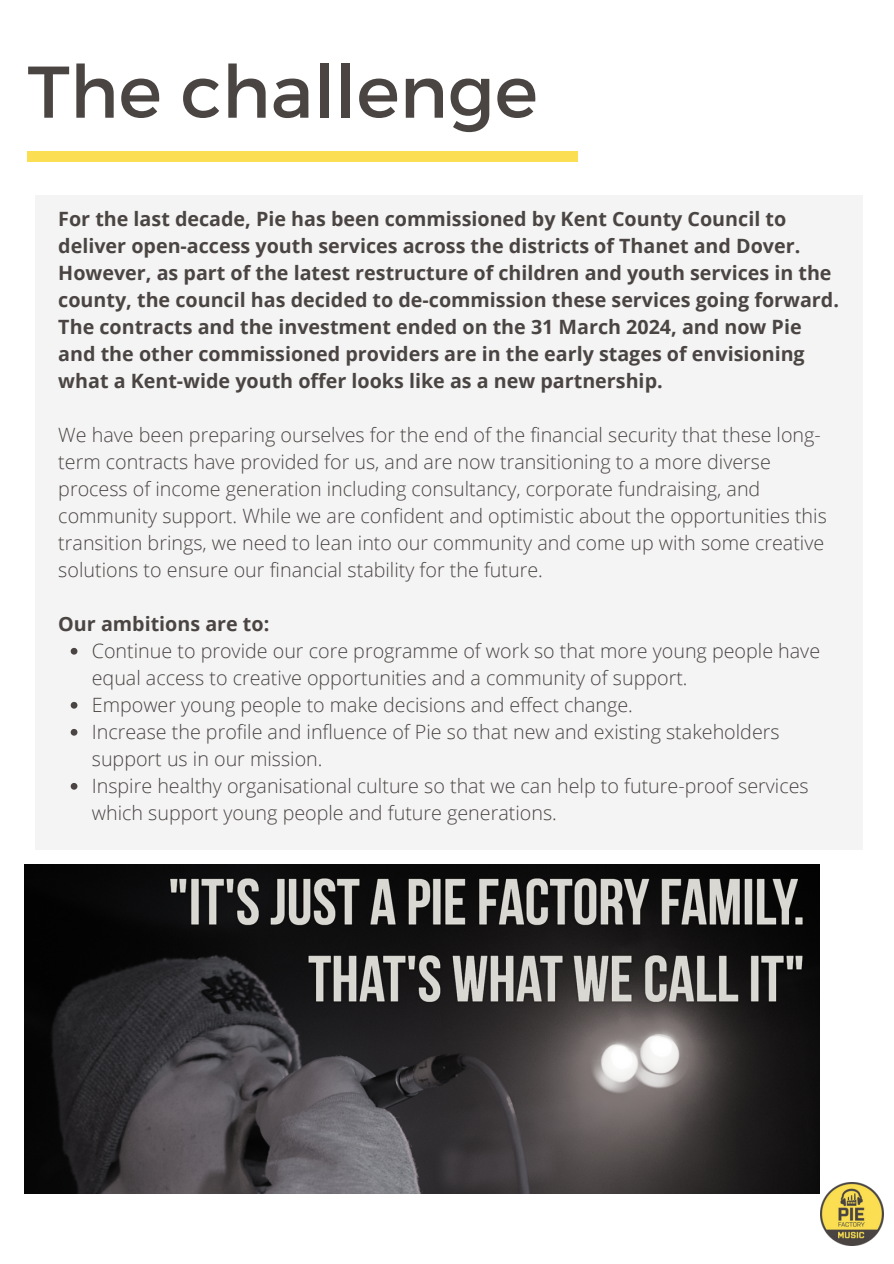
<style>
.page{position:relative;width:894px;height:1264px;background:#fff}
.page>*{position:absolute;margin:0;border:0;box-sizing:border-box;transform-origin:0 0}
.t1{font:73.05px "Montserrat";color:#4a4543}
.t2{font:300 19.65px/27px "Open Sans";color:#4a4543}
.t3{font:700 19.65px/27px "Open Sans";color:#4a4543}
</style>
<div class="page">
<div style="left:27px;top:152px;width:550px;height:9px;background:#fcde52"></div>
<div style="left:35px;top:195px;width:827px;height:654px;background:#f4f4f4"></div>
<img style="left:820px;top:1182px;width:63px;height:63px">
<svg style="left:71px;top:648px;width:6px;height:6px"></svg>
<svg style="left:71px;top:702px;width:6px;height:6px"></svg>
<svg style="left:71px;top:729px;width:6px;height:6px"></svg>
<svg style="left:71px;top:783px;width:6px;height:6px"></svg>
<img style="left:25px;top:864px;width:794px;height:329px">
<h1 class="t1" style="left:27px;top:44px;width:511px">The challenge</h1>
<p class="t3" style="left:58px;top:205px;width:782px">For the last decade, Pie has been commissioned by Kent County Council to deliver open-access youth services across the districts of Thanet and Dover.<br>However, as part of the latest restructure of children and youth services in the county, the council has decided to de-commission these services going forward.<br>The contracts and the investment ended on the 31 March 2024, and now Pie and the other commissioned providers are in the early stages of envisioning what a Kent-wide youth offer looks like as a new partnership.</p>
<h2 class="t2" style="left:58px;top:421px;width:769px">We have been preparing ourselves for the end of the financial security that these long&shy;term contracts have provided for us, and are now transitioning to a more diverse process of income generation including consultancy, corporate fundraising, and community support. While we are confident and optimistic about the opportunities this transition brings, we need to lean into our community and come up with some creative solutions to ensure our financial stability for the future.</h2>
<p class="t3" style="left:58px;top:610px;width:212px">Our ambitions are to:</p>
<p class="t2" style="left:92px;top:637px;width:729px">Continue to provide our core programme of work so that more young people have equal access to creative opportunities and a community of support.</p>
<p class="t2" style="left:92px;top:691px;width:542px">Empower young people to make decisions and effect change.</p>
<p class="t2" style="left:92px;top:718px;width:689px">Increase the profile and influence of Pie so that new and existing stakeholders support us in our mission.</p>
<p class="t2" style="left:92px;top:772px;width:718px">Inspire healthy organisational culture so that we can help to future-proof services which support young people and future generations.</p>
</div>
